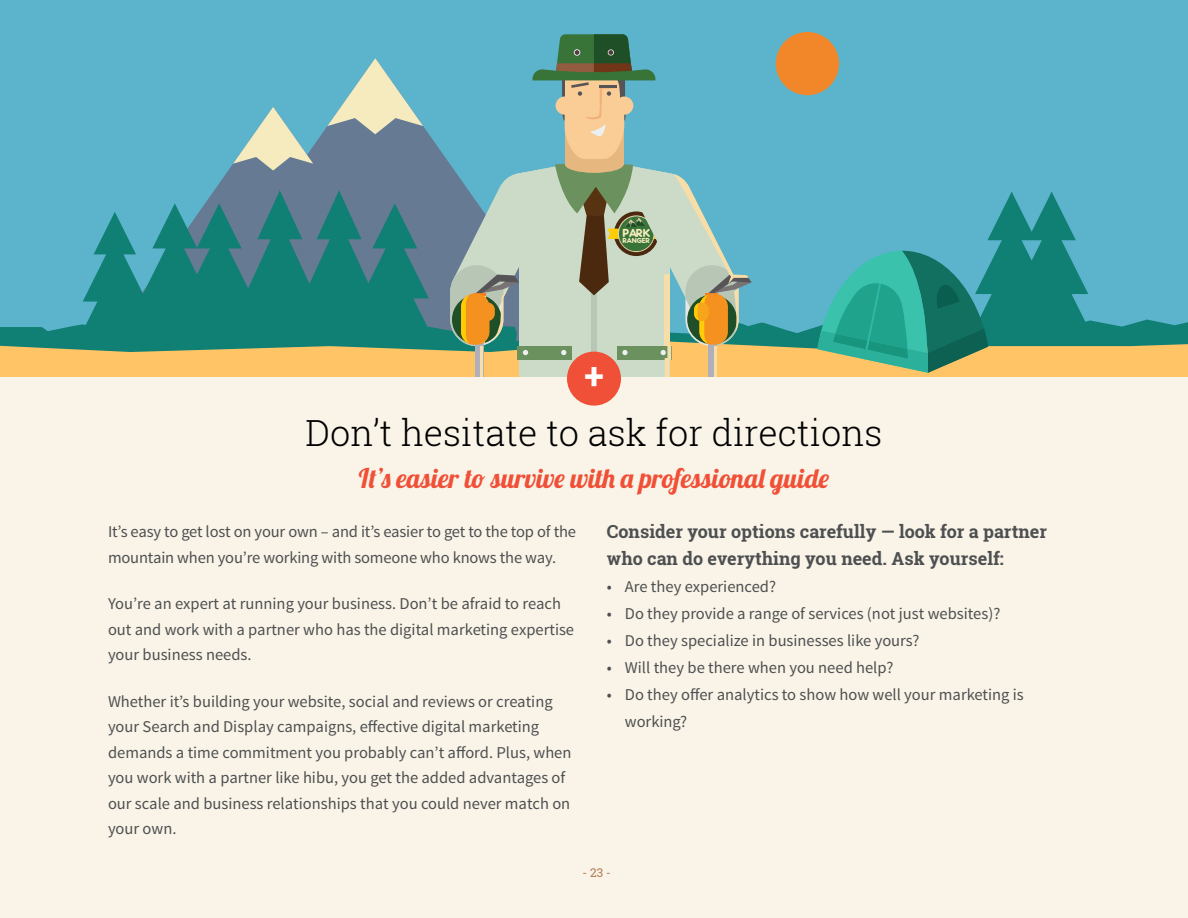
<style>
.page{position:relative;width:1188px;height:918px;background:#fff}
.page>*{position:absolute;margin:0;border:0;box-sizing:border-box;transform-origin:0 0}
.t1{font:300 36px "Roboto Slab";color:#000}
.t2{font:700 36px "Roboto Slab";color:#fff}
.t3{font:27px "Lobster";color:#f05037}
.t4{font:700 18px/27px "Roboto Slab";color:#4e4f51}
.t5{font:16.5px/25.5px "Source Sans Pro";color:#4e4f51}
.t6{font:12px "Roboto Slab";color:#b37852}
.t7{font:10.8px "Rocko Ultra FLF";color:#f5ebbf}
.t8{font:6.75px "Rocko Ultra FLF";color:#f5ebbf}
</style>
<div class="page">
<div style="left:0;top:0;width:1188px;height:355px;background:#5cb3cc"></div>
<svg style="left:341px;top:58px;width:69px;height:49px"></svg>
<svg style="left:215px;top:107px;width:233px;height:211px;fill:#667a94"></svg>
<svg style="left:233px;top:107px;width:80px;height:64px"></svg>
<svg style="left:83px;top:190px;width:359px;height:128px;background:#348589"></svg>
<div style="left:776px;top:32px;width:63px;height:63px;background:#f28729;border-radius:50%"></div>
<svg style="left:0;top:318px;width:1188px;height:22px;background:#1b8780"></svg>
<svg style="left:0;top:340px;width:1188px;height:38px;background:#ceb86d"></svg>
<svg style="left:817px;top:192px;width:285px;height:181px"></svg>
<svg style="left:450px;top:34px;width:302px;height:344px"></svg>
<hr style="left:714px;top:346px;width:2px;height:53px;background:#f7dea8">
<div style="left:0;top:378px;width:1188px;height:540px;background:#f9f4e7"></div>
<div style="left:567px;top:352px;width:54px;height:54px;background:#f05037;border-radius:50%"></div>
<p class="t7" style="left:622px;top:226px;width:29px">PARK</p>
<p class="t8" style="left:623px;top:236px;width:29px">RANGER</p>
<h1 class="t2" style="left:584px;top:352px;width:21px">+</h1>
<h1 class="t1" style="left:305px;top:409px;width:579px">Don’t hesitate to ask for directions</h1>
<h2 class="t3" style="left:359px;top:461px;width:472px">It’s easier to survive with a professional guide</h2>
<p class="t5" style="left:108px;top:519px;width:470px">It’s easy to get lost on your own – and it’s easier to get to the top of the mountain when you’re working with someone who knows the way.</p>
<p class="t5" style="left:108px;top:591px;width:468px">You’re an expert at running your business. Don’t be afraid to reach out and work with a partner who has the digital marketing expertise your business needs.</p>
<p class="t5" style="left:108px;top:689px;width:465px">Whether it’s building your website, social and reviews or creating your Search and Display campaigns, effective digital marketing demands a time commitment you probably can’t afford. Plus, when you work with a partner like hibu, you get the added advantages of our scale and business relationships that you could never match on your own.</p>
<p class="t4" style="left:607px;top:518px;width:442px">Consider your options carefully — look for a partner who can do everything you need. Ask yourself:</p>
<p class="t5" style="left:607px;top:574px;width:171px">• Are they experienced?</p>
<p class="t5" style="left:607px;top:601px;width:395px">• Do they provide a range of services (not just websites)?</p>
<p class="t5" style="left:607px;top:628px;width:314px">• Do they specialize in businesses like yours?</p>
<p class="t5" style="left:607px;top:655px;width:288px">• Will they be there when you need help?</p>
<p class="t5" style="left:625px;top:681px;width:400px;line-height:27px;text-indent:-18px">• Do they offer analytics to show how well your marketing is working?</p>
<p class="t6" style="left:582px;top:864px;width:30px">- 23 -</p>
</div>
